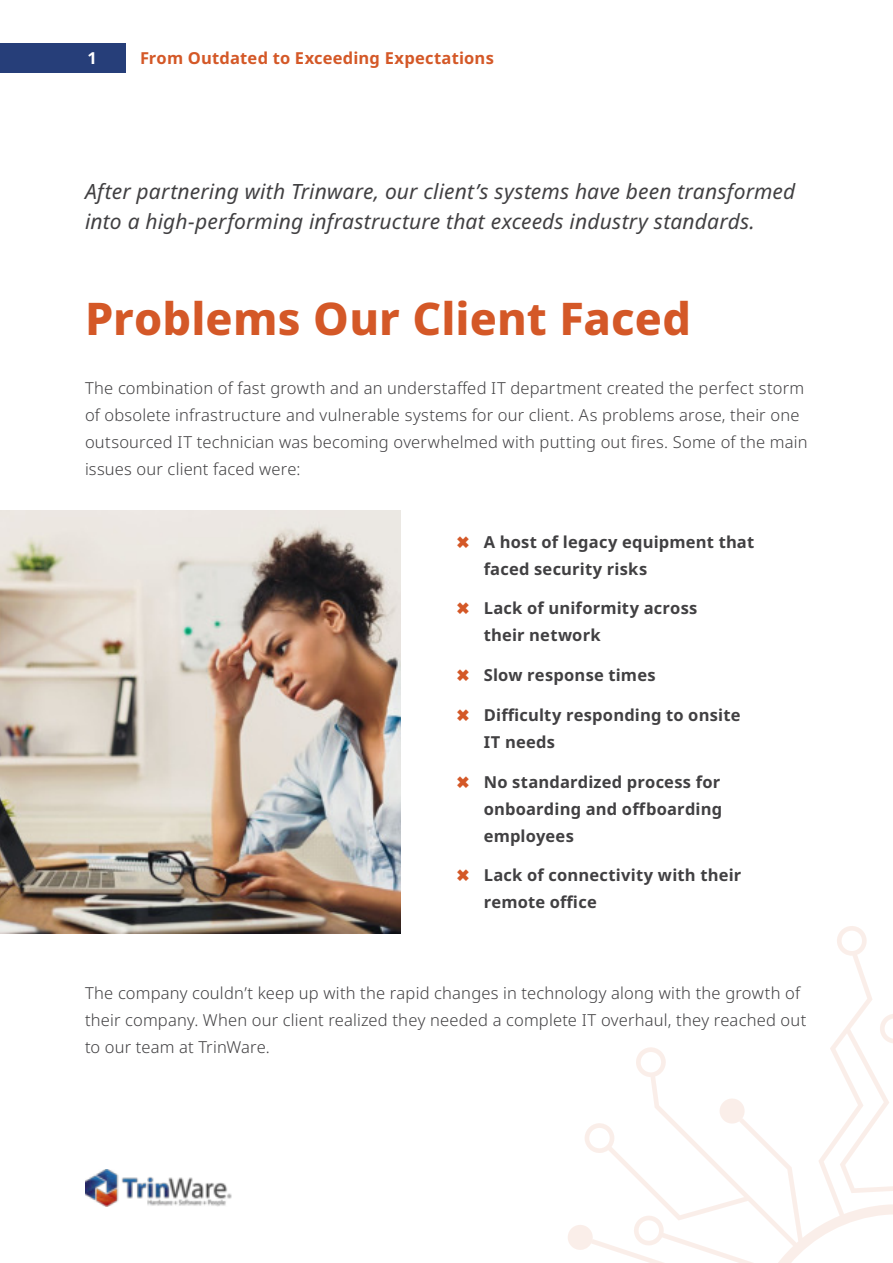
<style>
.page{position:relative;width:893px;height:1263px;background:#fff}
.page>*{position:absolute;margin:0;border:0;box-sizing:border-box;transform-origin:0 0}
.t1{font:800 45px "Noto Sans";color:#d45827}
.t2{font:italic 21px/30px "Noto Sans";letter-spacing:.005em;color:#414042}
.t3{font:300 16.5px/27px "Noto Sans";letter-spacing:.01em;color:#414042}
.t4{font:700 16.5px/27px "Noto Sans";letter-spacing:.01em;color:#414042}
.t5{font:700 16.5px "Noto Sans";letter-spacing:.01em;color:#d45827}
.t6{font:700 16.5px "Noto Sans";color:#fff}
.s1{color:#d45827}
</style>
<div class="page">
<img style="left:85px;top:1169px;width:147px;height:38px">
<svg style="left:568px;top:926px;width:325px;height:337px"></svg>
<img style="left:0;top:510px;width:400px;height:423px">
<div style="left:0;top:43px;width:125px;height:30px;background:#263e79"></div>
<p class="t6" style="left:88px;top:51px;width:11px">1</p>
<p class="t5" style="left:140px;top:51px;width:355px">From Outdated to Exceeding Expectations</p>
<p class="t2" style="left:85px;top:179px;width:712px">After partnering with Trinware, our client’s systems have been transformed into a high-performing infrastructure that exceeds industry standards.</p>
<h1 class="t1" style="left:85px;top:301px;width:608px">Problems Our Client Faced</h1>
<p class="t3" style="left:85px;top:375px;width:724px">The combination of fast growth and an understaffed IT department created the perfect storm of obsolete infrastructure and vulnerable systems for our client. As problems arose, their one outsourced IT technician was becoming overwhelmed with putting out fires. Some of the main issues our client faced were:</p>
<p class="t4" style="left:484px;top:530px;width:272px;text-indent:-27px"><span class="s1">✖</span> A host of legacy equipment that faced security risks</p>
<p class="t4" style="left:484px;top:596px;width:215px;text-indent:-27px"><span class="s1">✖</span> Lack of uniformity across their network</p>
<p class="t4" style="left:457px;top:663px;width:200px"><span class="s1">✖</span> Slow response times</p>
<p class="t4" style="left:484px;top:702px;width:258px;text-indent:-27px"><span class="s1">✖</span> Difficulty responding to onsite<br>IT needs</p>
<p class="t4" style="left:484px;top:770px;width:240px;text-align:justify;text-indent:-27px"><span class="s1">✖</span> No standardized process for onboarding and offboarding employees</p>
<p class="t4" style="left:484px;top:863px;width:259px;text-indent:-27px"><span class="s1">✖</span> Lack of connectivity with their remote office</p>
<p class="t3" style="left:85px;top:980px;width:723px">The company couldn’t keep up with the rapid changes in technology along with the growth of their company. When our client realized they needed a complete IT overhaul, they reached out to our team at TrinWare.</p>
</div>
